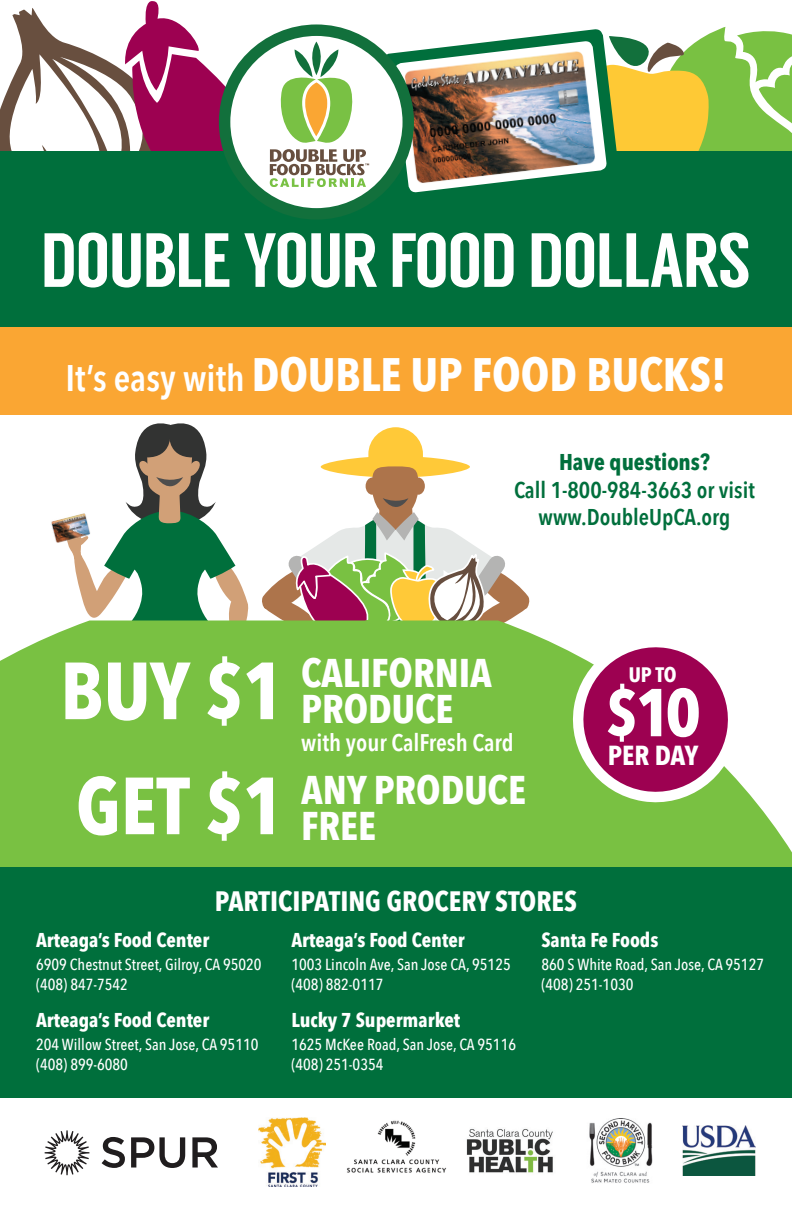
<style>
.page{position:relative;width:792px;height:1224px;background:#fff}
.page>*{position:absolute;margin:0;border:0;box-sizing:border-box;transform-origin:0 0}
.t1{font:700 80px/115px "Avenir Next Condensed";color:#fff}
.t2{font:76.6px "Langdon";letter-spacing:-.02em;color:#fff}
.t3{font:700 66.8px "Avenir Next Condensed";color:#fff}
.t4{font:700 46.8px "Avenir Next Condensed";color:#fff}
.t5{font:700 40px/36px "Avenir Next Condensed";color:#fff}
.t6{font:700 28px "Avenir Next Condensed";color:#fff}
.t7{font:700 27.4px "Avenir Next Condensed";letter-spacing:-.01em;color:#fff}
.t8{font:600 24px "Avenir Next Condensed";color:#fff}
.t9{font:600 22.8px/27.4px "Avenir Next Condensed";color:#006f3c;text-align:center}
.t10{font:700 22.8px "Avenir Next Condensed";color:#006f3c}
.t11{font:700 20.8px "Avenir Next Condensed";color:#fff}
.t12{font:700 20px "Avenir Next Condensed";color:#fff}
.t13{font:500 16px/20px "Avenir Next Condensed";color:#fff}
.s1{font-weight:600;font-size:37px}
</style>
<div class="page">
<svg style="left:69px;top:423px;width:180px;height:198px"></svg>
<svg style="left:261px;top:427px;width:269px;height:194px"></svg>
<div style="left:0;top:327px;width:792px;height:88px;background:#faa633"></div>
<div style="left:0;top:152px;width:792px;height:175px;background:#006f3c"></div>
<svg style="left:0;top:621px;width:792px;height:246px;background:#82c54f"></svg>
<div style="left:0;top:867px;width:792px;height:231px;background:#006f3c"></div>
<svg style="left:560px;top:624px;width:191px;height:184px"></svg>
<svg style="left:0;top:1px;width:792px;height:218px"></svg>
<img style="left:51px;top:510px;width:46px;height:38px">
<img style="left:259px;top:1117px;width:67px;height:70px">
<img style="left:466px;top:1128px;width:87px;height:45px">
<img style="left:589px;top:1119px;width:64px;height:64px">
<svg style="left:102px;top:1137px;width:23px;height:31px"></svg>
<svg style="left:131px;top:1137px;width:54px;height:31px"></svg>
<svg style="left:192px;top:1137px;width:26px;height:31px"></svg>
<svg style="left:45px;top:1130px;width:44px;height:45px"></svg>
<img style="left:347px;top:1120px;width:100px;height:53px">
<img style="left:683px;top:1125px;width:73px;height:50px">
<h2 class="t2" style="left:41px;top:216px;width:712px">DOUBLE YOUR FOOD DOLLARS</h2>
<h3 class="t4" style="left:66px;top:346px;width:662px"><span class="s1">It’s easy with</span> DOUBLE UP FOOD BUCKS!</h3>
<h3 class="t10" style="left:559px;top:448px;width:152px">Have questions?</h3>
<h3 class="t9" style="left:514px;top:475px;width:242px">Call 1-800-984-3663 or visit www.DoubleUpCA.org</h3>
<h1 class="t1" style="left:60px;top:633px;width:226px">BUY $1<br>GET $1</h1>
<h3 class="t5" style="left:301px;top:655px;width:192px">CALIFORNIA<br>PRODUCE</h3>
<h3 class="t8" style="left:301px;top:722px;width:214px">with your CalFresh Card</h3>
<h3 class="t5" style="left:301px;top:772px;width:226px">ANY PRODUCE<br>FREE</h3>
<h3 class="t6" style="left:215px;top:884px;width:364px">PARTICIPATING GROCERY STORES</h3>
<h3 class="t11" style="left:629px;top:662px;width:49px">UP TO</h3>
<h3 class="t3" style="left:605px;top:672px;width:97px">$10</h3>
<h3 class="t7" style="left:608px;top:739px;width:92px">PER DAY</h3>
<p class="t12" style="left:36px;top:928px;width:175px">Arteaga’s Food Center</p>
<p class="t13" style="left:36px;top:955px;width:227px">6909 Chestnut Street, Gilroy, CA 95020 (408) 847-7542</p>
<p class="t12" style="left:36px;top:1008px;width:175px">Arteaga’s Food Center</p>
<p class="t13" style="left:36px;top:1034px;width:224px">204 Willow Street, San Jose, CA 95110 (408) 899-6080</p>
<p class="t12" style="left:291px;top:928px;width:175px">Arteaga’s Food Center</p>
<p class="t13" style="left:291px;top:955px;width:221px">1003 Lincoln Ave, San Jose CA, 95125 (408) 882-0117</p>
<p class="t12" style="left:291px;top:1008px;width:170px">Lucky 7 Supermarket</p>
<p class="t13" style="left:291px;top:1034px;width:226px">1625 McKee Road, San Jose, CA 95116 (408) 251-0354</p>
<p class="t12" style="left:541px;top:928px;width:119px">Santa Fe Foods</p>
<p class="t13" style="left:541px;top:955px;width:224px">860 S White Road, San Jose, CA 95127 (408) 251-1030</p>
</div>
